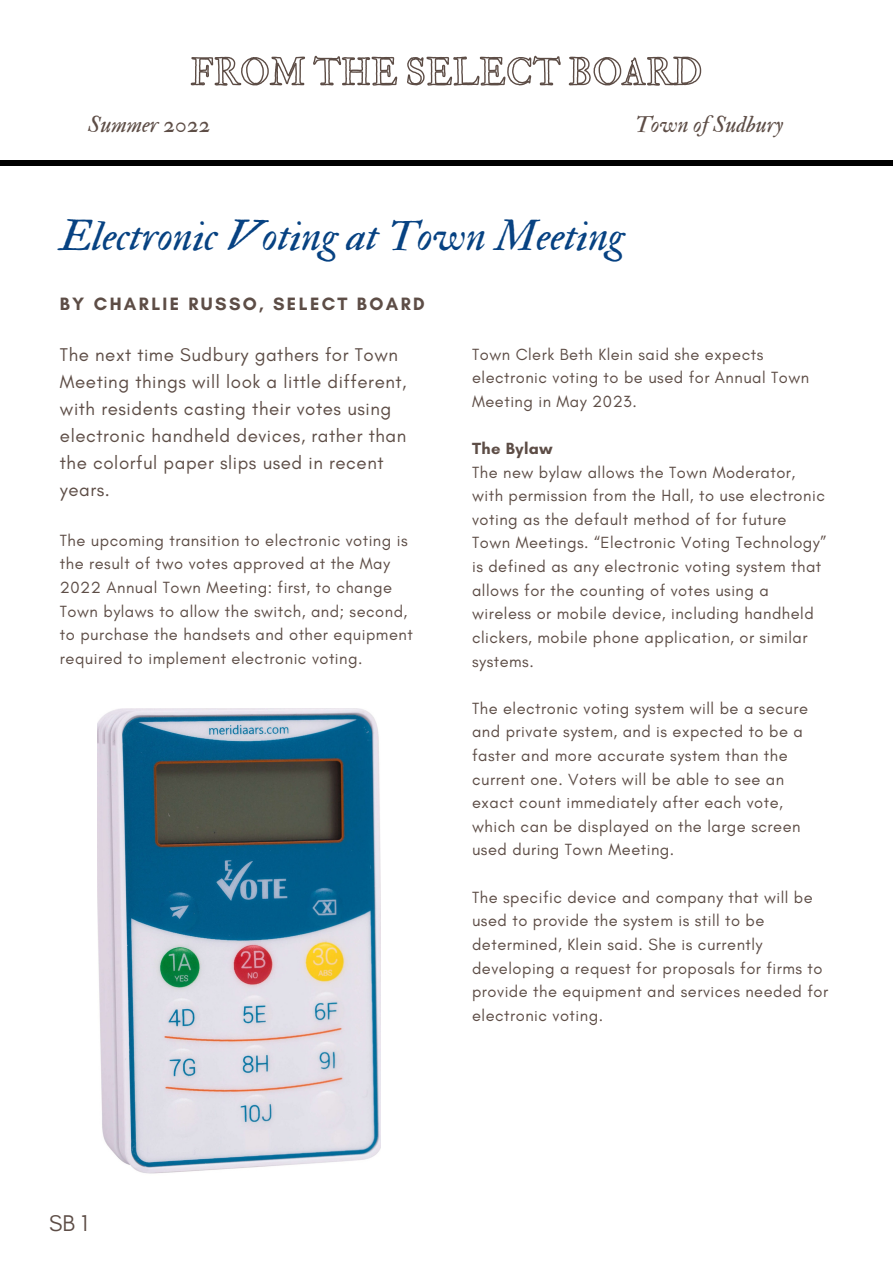
<style>
.page{position:relative;width:893px;height:1264px;background:#fff}
.page>*{position:absolute;margin:0;border:0;box-sizing:border-box;transform-origin:0 0}
.t1{font:42.45px "IM FELL Double Pica Italic";color:#074282}
.t2{font:23.1px "IM FELL Double Pica Italic";color:#5d4d46}
.t3{font:23.1px "Glacial Indifference";color:#5d4d46}
.t4{font:18.75px/27px "Glacial Indifference";letter-spacing:.03em;color:#5d4d46}
.t5{font:700 18.15px "Glacial Indifference";letter-spacing:.13em;color:#5d4d46}
.t6{font:16.5px/23.5px "Glacial Indifference";letter-spacing:.03em;color:#5d4d46}
.t7{font:700 16.5px "Glacial Indifference";letter-spacing:.03em;color:#5d4d46}
</style>
<div class="page">
<div style="left:0;top:160px;width:892px;height:6px;background:#000"></div>
<img style="left:98px;top:708px;width:282px;height:466px">
<svg style="left:190px;top:55px;width:512px;height:31px"></svg>
<h2 class="t2" style="left:88px;top:110px;width:124px">Summer 2022</h2>
<h2 class="t2" style="left:635px;top:110px;width:150px">Town of Sudbury</h2>
<h1 class="t1" style="left:60px;top:210px;width:566px">Electronic Voting at Town Meeting</h1>
<p class="t5" style="left:60px;top:293px;width:366px">BY CHARLIE RUSSO, SELECT BOARD</p>
<p class="t4" style="left:60px;top:341px;width:348px">The next time Sudbury gathers for Town Meeting things will look a little different, with residents casting their votes using electronic handheld devices, rather than the colorful paper slips used in recent years.</p>
<p class="t6" style="left:60px;top:528px;width:354px">The upcoming transition to electronic voting is the result of two votes approved at the May 2022 Annual Town Meeting: first, to change Town bylaws to allow the switch, and; second, to purchase the handsets and other equipment required to implement electronic voting.</p>
<p class="t6" style="left:472px;top:342px;width:339px">Town Clerk Beth Klein said she expects electronic voting to be used for Annual Town<br>Meeting in May 2023.</p>
<p class="t7" style="left:472px;top:438px;width:82px">The Bylaw</p>
<p class="t6" style="left:472px;top:460px;width:356px">The new bylaw allows the Town Moderator, with permission from the Hall, to use electronic voting as the default method of for future Town Meetings. “Electronic Voting Technology” is defined as any electronic voting system that allows for the counting of votes using a wireless or mobile device, including handheld clickers, mobile phone application, or similar systems.</p>
<p class="t6" style="left:472px;top:696px;width:337px">The electronic voting system will be a secure and private system, and is expected to be a faster and more accurate system than the current one. Voters will be able to see an exact count immediately after each vote, which can be displayed on the large screen used during Town Meeting.</p>
<p class="t6" style="left:472px;top:885px;width:357px">The specific device and company that will be used to provide the system is still to be determined, Klein said. She is currently developing a request for proposals for firms to provide the equipment and services needed for electronic voting.</p>
<h2 class="t3" style="left:49px;top:1208px;width:40px">SB 1</h2>
</div>
